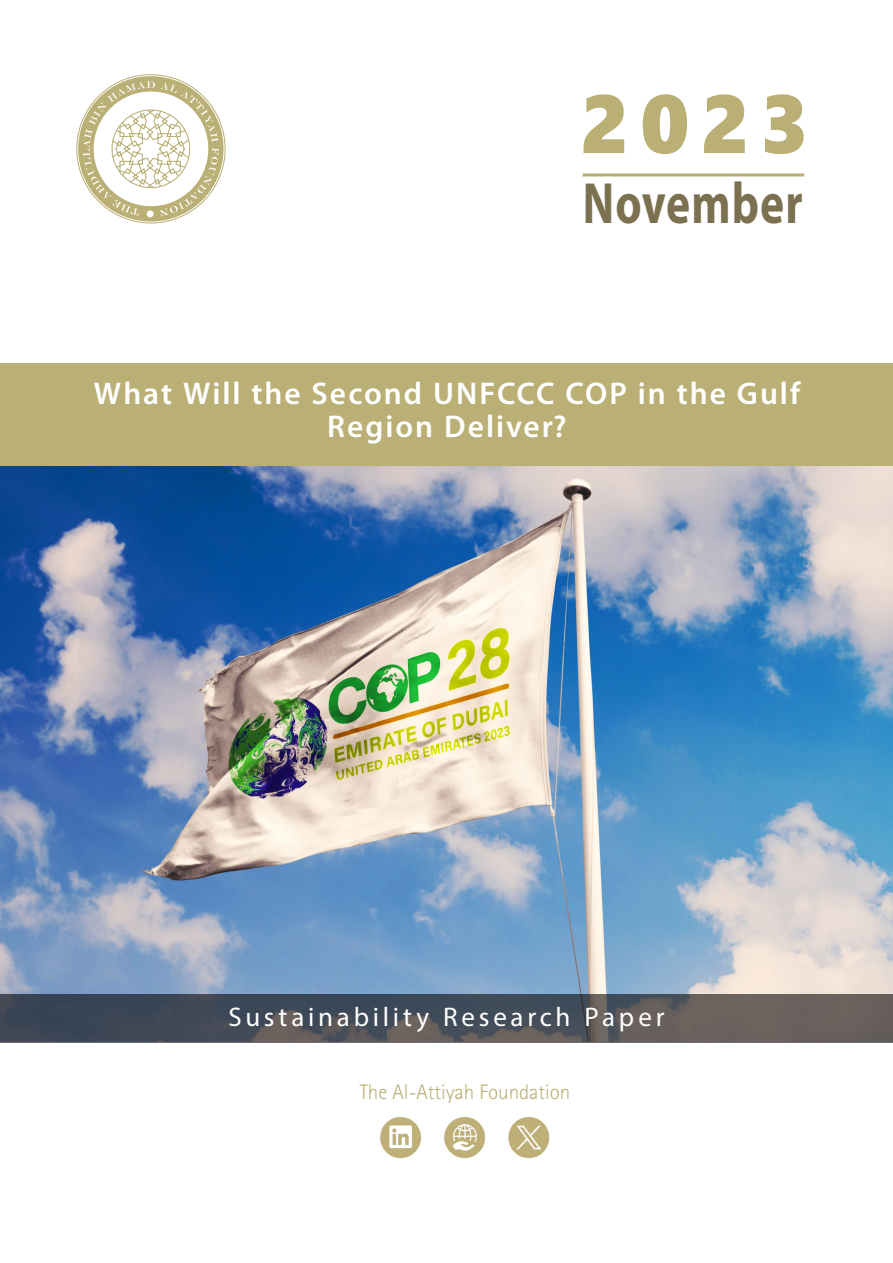
<style>
.page{position:relative;width:893px;height:1263px;background:#fff}
.page>*{position:absolute;margin:0;border:0;box-sizing:border-box;transform-origin:0 0}
.t1{font:82.5px "Segoe UI Black";color:#baaf75}
.t2{font:700 58.5px "Myriad Pro";letter-spacing:.025em;color:#7b704f;scale:.78 1}
.t3{font:600 31.5px/33px "Myriad Pro";letter-spacing:.06em;color:#fff;text-align:center}
.t4{font:27px "Myriad Pro";letter-spacing:.14em;color:#fff}
.t5{font:300 21px "Rotis Sans Serif Pro";color:#baaf75}
</style>
<div class="page">
<img style="left:380px;top:1117px;width:170px;height:42px">
<img style="left:0;top:466px;width:893px;height:528px">
<hr style="left:583px;top:173px;width:221px;height:3px;background:#baaf75">
<div style="left:0;top:363px;width:893px;height:103px;background:#baaf75"></div>
<svg style="left:0;top:994px;width:893px;height:49px;background:#505359"></svg>
<svg style="left:77px;top:74px;width:148px;height:149px"></svg>
<div style="left:147px;top:210px;width:7px;height:8px;background:#fff;border-radius:50%"></div>
<p class="t1" style="left:580px;top:64px;width:231px">2023</p>
<p class="t2" style="left:583px;top:165px;width:283px">November</p>
<p class="t3" style="left:94px;top:376px;width:708px">What Will the Second UNFCCC COP in the Gulf<br>Region Deliver?</p>
<p class="t4" style="left:228px;top:1000px;width:438px">Sustainability Research Paper</p>
<p class="t5" style="left:360px;top:1080px;width:212px">The Al-Attiyah Foundation</p>
</div>
